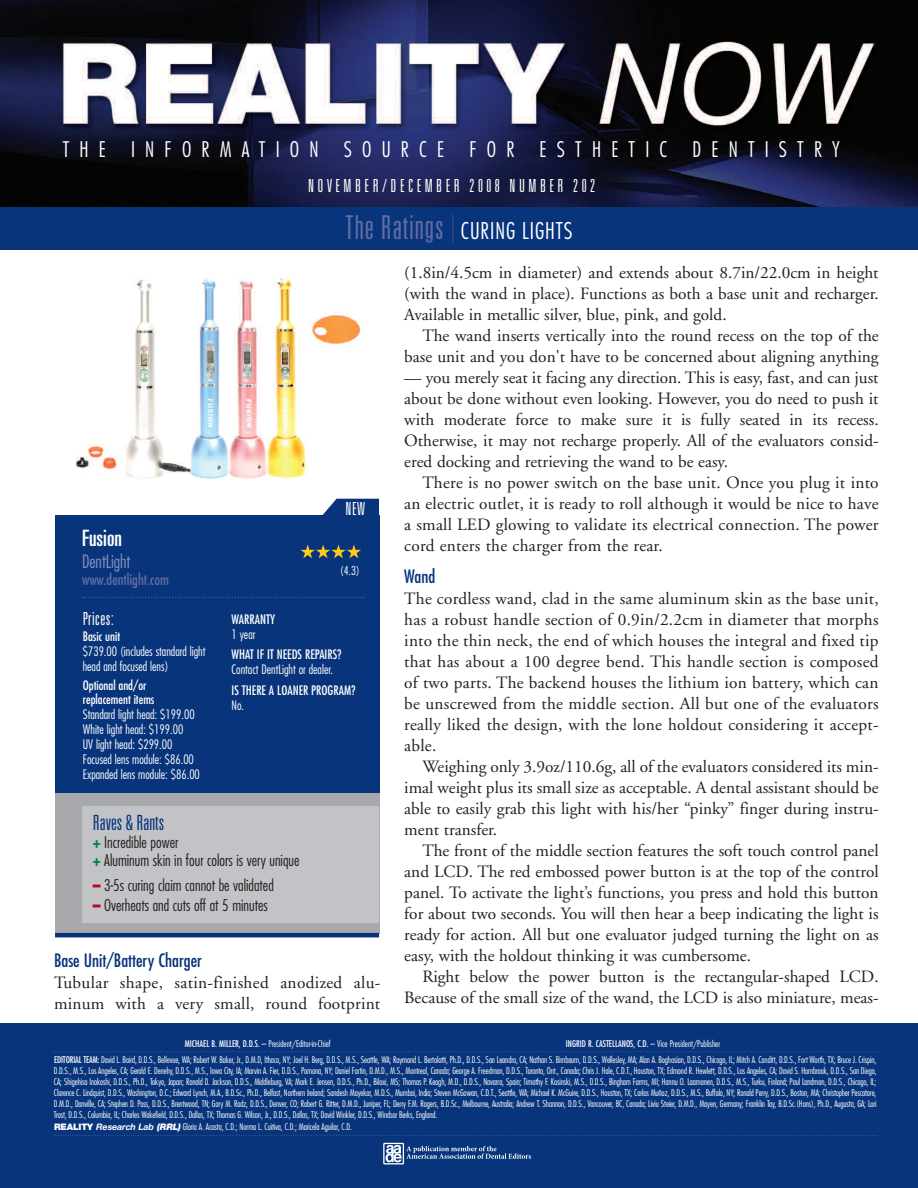
<style>
.page{position:relative;width:918px;height:1188px;background:#fff}
.page>*{position:absolute;margin:0;border:0;box-sizing:border-box;transform-origin:0 0}
.t1{font:300 condensed 22.5px "Futura";letter-spacing:.04em;color:#fff}
.t2{font:ultra-condensed 22.5px "Univers";color:#fff}
.t3{font:300 condensed 21px "Futura";letter-spacing:.485em;color:#fff}
.t4{font:300 ultra-condensed 21px "Univers";color:#08347b}
.t5{font:300 ultra-condensed 18px "Univers";letter-spacing:.195em;color:#fff}
.t6{font:condensed 18px "Futura";color:#08347b}
.t7{font:300 condensed 18px "Futura";color:#8991bb}
.t8{font:17.25px/21px "Adobe Garamond";color:#231f20;text-align:justify}
.t9{font:17.25px/21px "Adobe Garamond";letter-spacing:.02em;color:#231f20}
.t10{font:300 condensed 15.75px/18px "Futura";color:#231f20}
.t11{font:condensed 15px "Futura";color:#606ca2}
.t12{font:300 condensed 12.75px/15px "Futura";color:#fff}
.t13{font:condensed 12.75px/13.5px "Futura";color:#fff}
.t14{font:300 condensed 12px "Futura";color:#fff}
.t15{font:300 condensed 9px/10.8px "Futura";letter-spacing:-.015em;color:#fff}
.s1{font-family:"Univers";font-stretch:ultra-condensed;font-size:33px;color:#606ca2}
.s2{font-weight:800;color:#00843d}
.s3{font-weight:800;color:#b50e1a}
.s4{font-weight:400}
.s5{font-family:"Helvetica Neue";font-weight:900;font-stretch:normal}
.s6{font-family:"Helvetica Neue";font-weight:700;font-style:italic;font-stretch:normal}
.s7{font-family:"Helvetica Neue";font-weight:900;font-style:italic;font-stretch:normal}
</style>
<div class="page">
<div style="left:0;top:1023px;width:918px;height:165px;background:#08347b"></div>
<svg style="left:54px;top:1051px;width:824px;height:1px"></svg>
<svg style="left:54px;top:1135px;width:824px;height:1px"></svg>
<img style="left:0;top:0;width:918px;height:207px">
<svg style="left:383px;top:1143px;width:148px;height:21px"></svg>
<div style="left:0;top:207px;width:918px;height:42px;background:#08347b"></div>
<svg style="left:452px;top:214px;width:1px;height:29px"></svg>
<div style="left:55px;top:786px;width:324px;height:148px;background:#a8a9ad"></div>
<div style="left:82px;top:806px;width:297px;height:116px;background:#c2c3c6"></div>
<hr style="left:55px;top:933px;width:324px;height:4px;background:#08347b">
<img style="left:75px;top:278px;width:286px;height:201px">
<div style="left:55px;top:515px;width:324px;height:277px;background:#08347b"></div>
<svg style="left:82px;top:597px;width:283px;height:1px"></svg>
<svg style="left:322px;top:499px;width:57px;height:16px"></svg>
<svg style="left:301px;top:545px;width:60px;height:13px"></svg>
<p class="t3" style="left:63px;top:140px;width:779px">THE INFORMATION SOURCE FOR ESTHETIC DENTISTRY</p>
<p class="t5" style="left:308px;top:179px;width:289px">NOVEMBER/DECEMBER 2008 NUMBER 202</p>
<h1 class="t1" style="left:345px;top:221px;width:229px"><span class="s1">The Ratings</span> CURING LIGHTS</h1>
<h1 class="t2" style="left:82px;top:530px;width:42px">Fusion</h1>
<p class="t7" style="left:82px;top:553px;width:50px">DentLight</p>
<p class="t11" style="left:82px;top:573px;width:88px">www.dentlight.com</p>
<p class="t5" style="left:83px;top:612px;width:32px">Prices:</p>
<p class="t13" style="left:83px;top:631px;width:39px">Basic unit</p>
<p class="t12" style="left:83px;top:645px;width:124px">$739.00 (includes standard light head and focused lens)</p>
<p class="t13" style="left:83px;top:679px;width:73px">Optional and/or replacement items</p>
<p class="t12" style="left:83px;top:707px;width:119px">Standard light head: $199.00<br>White light head: $199.00<br>UV light head: $299.00<br>Focused lens module: $86.00<br>Expanded lens module: $86.00</p>
<p class="t5" style="left:346px;top:502px;width:21px">NEW</p>
<p class="t14" style="left:340px;top:566px;width:21px">(4.3)</p>
<p class="t13" style="left:232px;top:613px;width:45px">WARRANTY</p>
<p class="t12" style="left:232px;top:627px;width:25px">1 year</p>
<p class="t13" style="left:232px;top:649px;width:112px">WHAT IF IT NEEDS REPAIRS?</p>
<p class="t12" style="left:232px;top:663px;width:103px">Contact DentLight or dealer.</p>
<p class="t13" style="left:232px;top:684px;width:126px">IS THERE A LOANER PROGRAM?</p>
<p class="t12" style="left:232px;top:698px;width:14px">No.</p>
<p class="t4" style="left:93px;top:815px;width:73px">Raves &amp; Rants</p>
<p class="t10" style="left:93px;top:835px;width:208px"><span class="s2">+</span> Incredible power<br><span class="s2">+</span> Aluminum skin in four colors is very unique</p>
<p class="t10" style="left:93px;top:878px;width:182px"><span class="s3">–</span> 3-5s curing claim cannot be validated</p>
<p class="t10" style="left:93px;top:897px;width:176px"><span class="s3">–</span> Overheats and cuts off at 5 minutes</p>
<p class="t6" style="left:54px;top:952px;width:150px">Base Unit/Battery Charger</p>
<p class="t9" style="left:54px;top:973px;width:328px">Tubular shape, satin-finished anodized alu&shy;minum with a very small, round footprint</p>
<p class="t8" style="left:404px;top:263px;width:476px">(1.8in/4.5cm in diameter) and extends about 8.7in/22.0cm in height (with the wand in place). Functions as both a base unit and recharger.<br>Available in metallic silver, blue, pink, and gold.</p>
<p class="t8" style="left:404px;top:326px;width:476px;text-align:right">The wand inserts vertically into the round recess on the top of the base unit and you don't have to be concerned about aligning anything</p>
<p class="t8" style="left:404px;top:368px;width:476px">— you merely seat it facing any direction. This is easy, fast, and can just about be done without even looking. However, you do need to push it with moderate force to make sure it is fully seated in its recess.<br>Otherwise, it may not recharge properly. All of the evaluators consid&shy;ered docking and retrieving the wand to be easy.</p>
<p class="t8" style="left:404px;top:473px;width:476px;text-indent:18px">There is no power switch on the base unit. Once you plug it into an electric outlet, it is ready to roll although it would be nice to have a small LED glowing to validate its electrical connection. The power cord enters the charger from the rear.</p>
<p class="t6" style="left:404px;top:568px;width:32px">Wand</p>
<p class="t8" style="left:404px;top:589px;width:476px">The cordless wand, clad in the same aluminum skin as the base unit, has a robust handle section of 0.9in/2.2cm in diameter that morphs into the thin neck, the end of which houses the integral and fixed tip that has about a 100 degree bend. This handle section is composed of two parts. The backend houses the lithium ion battery, which can be unscrewed from the middle section. All but one of the evaluators really liked the design, with the lone holdout considering it accept&shy;able.</p>
<p class="t8" style="left:404px;top:757px;width:476px;text-indent:18px">Weighing only 3.9oz/110.6g, all of the evaluators considered its min&shy;imal weight plus its small size as acceptable. A dental assistant should be able to easily grab this light with his/her “pinky” finger during instru&shy;ment transfer.</p>
<p class="t8" style="left:404px;top:841px;width:476px;text-indent:18px">The front of the middle section features the soft touch control panel and LCD. The red embossed power button is at the top of the control panel. To activate the light’s functions, you press and hold this button for about two seconds. You will then hear a beep indicating the light is ready for action. All but one evaluator judged turning the light on as easy, with the holdout thinking it was cumbersome.</p>
<p class="t8" style="left:404px;top:967px;width:476px;text-align:right">Right below the power button is the rectangular-shaped LCD.<br>Because of the small size of the wand, the LCD is also miniature, meas-</p>
<p class="t15" style="left:185px;top:1039px;width:147px"><span class="s4">MICHAEL B. MILLER, D.D.S.</span> – President/Editor-in-Chief</p>
<p class="t15" style="left:54px;top:1036px;width:824px;line-height:15.9px;text-indent:512px"><span class="s4">INGRID R. CASTELLANOS, C.D.</span> – Vice President/Publisher<br><span class="s4">EDITORIAL TEAM:</span> David L. Baird, D.D.S., Bellevue, WA; Robert W. Baker, Jr., D.M.D, Ithaca, NY; Joel H. Berg, D.D.S., M.S., Seattle, WA; Raymond L. Bertolotti, Ph.D., D.D.S., San Leandro, CA; Nathan S. Birnbaum, D.D.S., Wellesley, MA; Alan A. Boghosian, D.D.S., Chicago, IL; Mitch A. Conditt, D.D.S., Fort Worth, TX; Bruce J. Crispin,</p>
<p class="t15" style="left:54px;top:1066px;width:824px;text-align:justify">D.D.S., M.S., Los Angeles, CA; Gerald E. Denehy, D.D.S., M.S., Iowa City, IA; Marvin A. Fier, D.D.S., Pomona, NY; Daniel Fortin, D.M.D., M.S., Montreal, Canada; George A. Freedman, D.D.S., Toronto, Ont., Canada; Chris J. Hale, C.D.T., Houston, TX; Edmond R. Hewlett, D.D.S., Los Angeles, CA; David S. Hornbrook, D.D.S., San Diego, CA; Shigehisa Inokoshi, D.D.S., Ph.D., Tokyo, Japan; Ronald D. Jackson, D.D.S., Middleburg, VA; Mark E. Jensen, D.D.S., Ph.D., Biloxi, MS; Thomas P. Keogh, M.D., D.D.S., Navarra, Spain; Timothy F. Kosinski, M.S., D.D.S., Bingham Farms, MI; Hannu O. Laamanen, D.D.S., M.S., Turku, Finland; Paul Landman, D.D.S., Chicago, IL; Clarence C. Lindquist, D.D.S., Washington, D.C.; Edward Lynch, M.A., B.D.Sc., Ph.D., Belfast, Northern Ireland; Sandesh Mayekar, M.D.S., Mumbai, India; Steven McGowan, C.D.T., Seattle, WA; Michael K. McGuire, D.D.S., Houston, TX; Carlos Muñoz, D.D.S., M.S., Buffalo, NY; Ronald Perry, D.D.S., Boston, MA; Christopher Pescatore, D.M.D., Danville, CA; Stephen D. Poss, D.D.S., Brentwood, TN; Gary M. Radz, D.D.S., Denver, CO; Robert G. Ritter, D.M.D., Juniper, FL; Derry F.M. Rogers, B.D.Sc., Melbourne, Australia; Andrew T. Shannon, D.D.S., Vancouver, BC, Canada; Liviu Steier, D.M.D., Mayen, Germany; Franklin Tay, B.D.Sc.(Hons), Ph.D., Augusta, GA; Lori Trost, D.D.S., Columbia, IL; Charles Wakefield, D.D.S., Dallas, TX; Thomas G. Wilson, Jr., D.D.S., Dallas, TX; David Winkler, D.D.S., Windsor Berks, England.</p>
<p class="t15" style="left:54px;top:1122px;width:300px"><span class="s5">REALITY</span> <span class="s6">Research Lab</span> <span class="s7">(RRL)</span> Gloria A. Acosta, C.D.; Norma L. Cuitiva, C.D.; Maricela Aguilar, C.D.</p>
</div>
